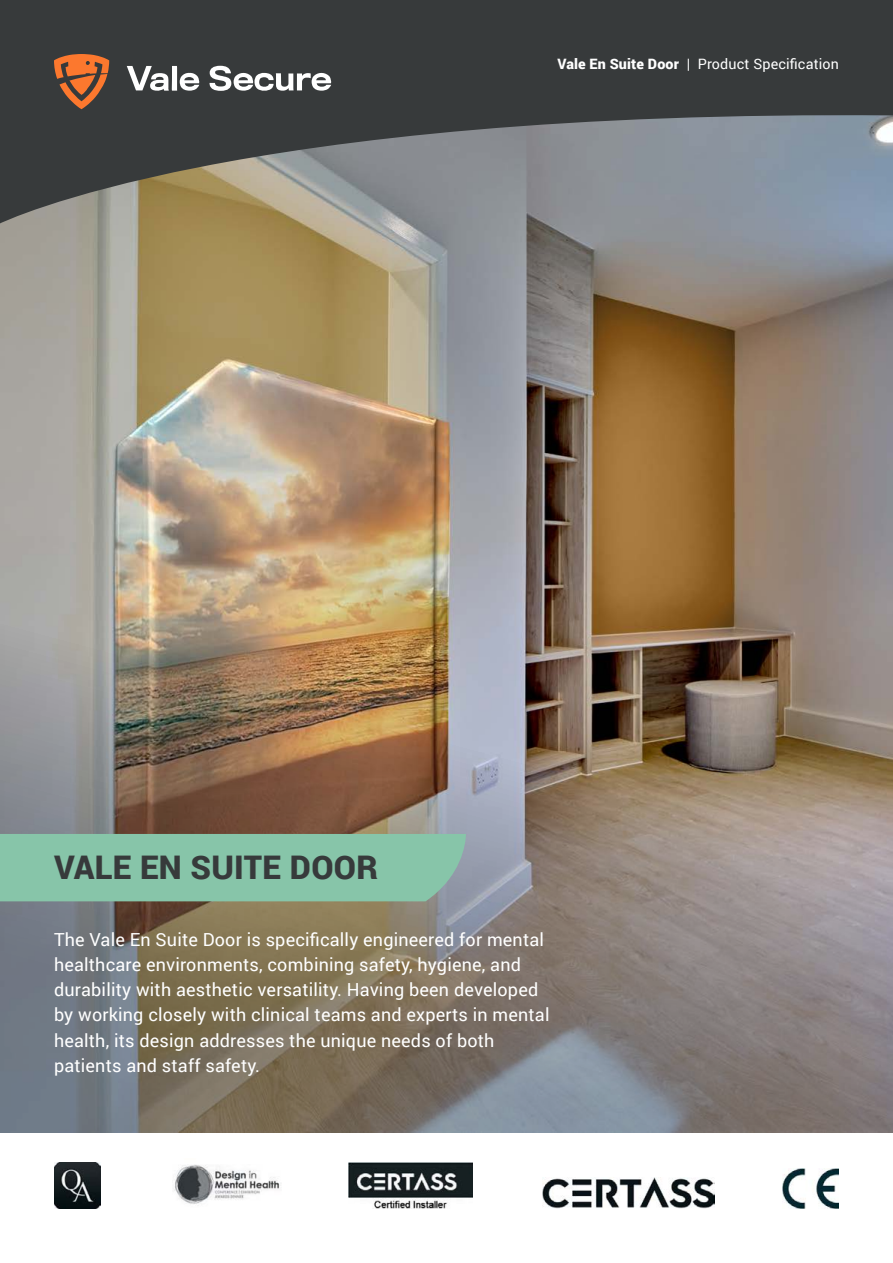
<style>
.page{position:relative;width:893px;height:1263px;background:#fff}
.page>*{position:absolute;margin:0;border:0;box-sizing:border-box;transform-origin:0 0}
.t1{font:900 32.55px "Roboto";letter-spacing:.01em;color:#373a3b}
.t2{font:18px/25.2px "Roboto";letter-spacing:.01em;color:#fff}
.t3{font:14.25px "Roboto";letter-spacing:.01em;color:#fff}
.s1{font-weight:900}
</style>
<div class="page">
<div style="left:0;top:0;width:893px;height:86px;background:#373a3b"></div>
<svg style="left:127px;top:66px;width:72px;height:20px"></svg>
<svg style="left:209px;top:66px;width:122px;height:20px"></svg>
<svg style="left:54px;top:54px;width:55px;height:32px;background:#b96332"></svg>
<img style="left:54px;top:1162px;width:47px;height:47px">
<img style="left:174px;top:1164px;width:107px;height:40px">
<img style="left:348px;top:1162px;width:124px;height:47px">
<img style="left:542px;top:1177px;width:172px;height:32px">
<img style="left:783px;top:1168px;width:56px;height:41px">
<img style="left:0;top:86px;width:893px;height:1047px">
<div style="left:0;top:834px;width:466px;height:67px;background:#87c5a9"></div>
<p class="t3" style="left:557px;top:54px;width:283px"><span class="s1">Vale En Suite Door</span> | Product Specification</p>
<h1 class="t1" style="left:54px;top:845px;width:325px">VALE EN SUITE DOOR</h1>
<p class="t2" style="left:54px;top:926px;width:497px">The Vale En Suite Door is specifically engineered for mental healthcare environments, combining safety, hygiene, and durability with aesthetic versatility. Having been developed by working closely with clinical teams and experts in mental health, its design addresses the unique needs of both patients and staff safety.</p>
</div>
